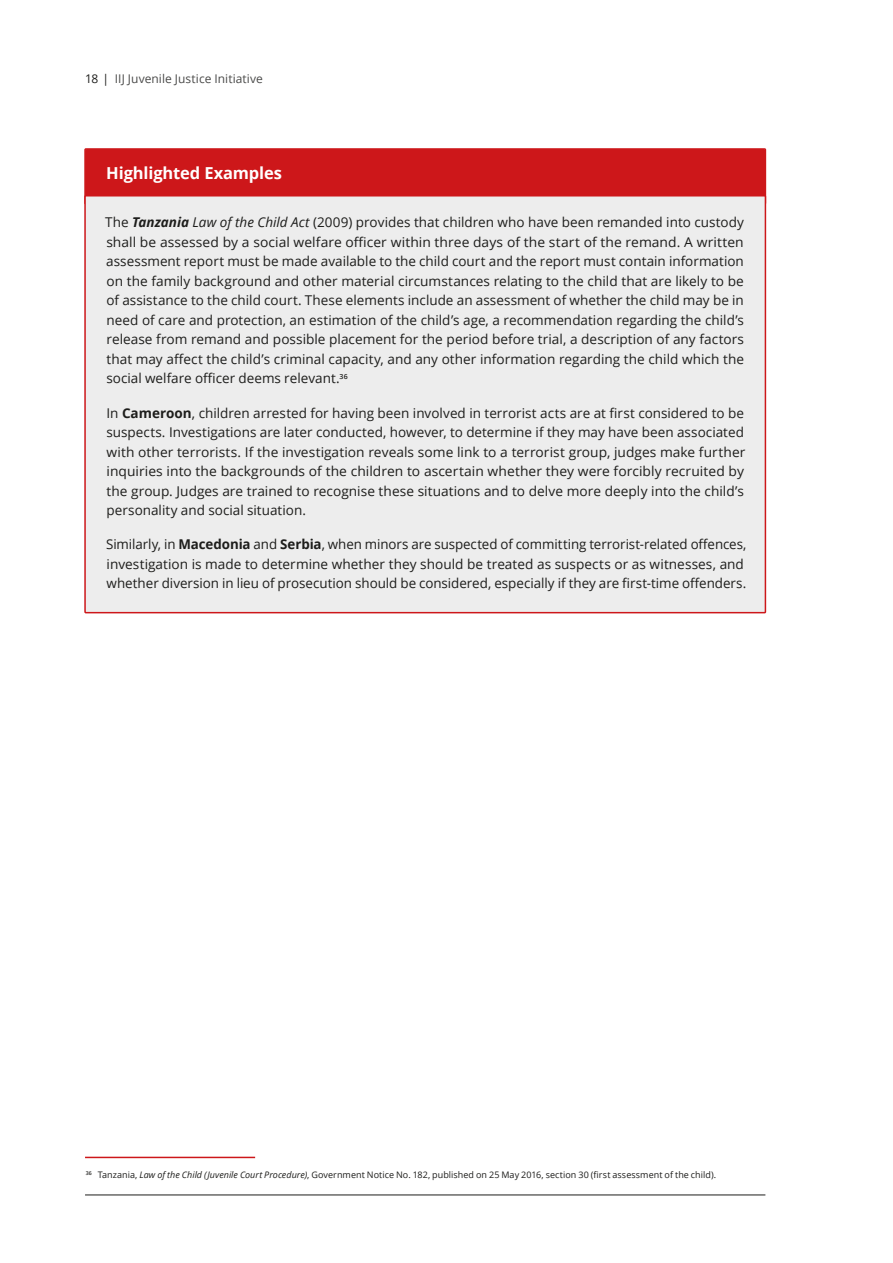
<style>
.page{position:relative;width:893px;height:1263px;background:#fff}
.page>*{position:absolute;margin:0;border:0;box-sizing:border-box;transform-origin:0 0}
.Highlight_Example_He{font:700 16.5px "Open Sans";letter-spacing:-.005em;color:#fff}
.Highlighted_Example{font:13.5px/19.5px "Open Sans";color:#1d1d1b;text-align:justify}
.t1{font:12px "Open Sans";letter-spacing:.005em;color:#4b4b4a}
.ENG_Footnote{font:9px "Open Sans";letter-spacing:.005em;color:#1d1d1b}
.s1{color:#1d1d1b}
.s2{font-weight:700;font-style:italic}
.s3{font-style:italic}
.s4{font-weight:700}
</style>
<div class="page">
<hr style="left:85px;top:1194px;width:680px;height:1px;background:#1d1d1b">
<div style="left:85px;top:149px;width:680px;height:55px;background:#cd171a;border-radius:2px"></div>
<div style="left:84px;top:148px;width:682px;height:57px;border:2px solid #cd171a"></div>
<div style="left:85px;top:196px;width:680px;height:417px;background:#ededed"></div>
<div style="left:84px;top:195px;width:682px;height:418px;border:2px solid #cd171a"></div>
<hr style="left:85px;top:1157px;width:170px;height:1px;background:#cd171a">
<p class="t1" style="left:85px;top:70px;width:179px"><span class="s1">18 |</span> IIJ Juvenile Justice Initiative</p>
<p class="Highlight_Example_He" style="left:106px;top:161px;width:177px">Highlighted Examples</p>
<p class="Highlighted_Example" style="left:105px;top:212px;width:641px">The <span class="s2">Tanzania</span> <span class="s3">Law of the Child Act</span> (2009) provides that children who have been remanded into custody shall be assessed by a social welfare officer within three days of the start of the remand. A written assessment report must be made available to the child court and the report must contain information on the family background and other material circumstances relating to the child that are likely to be of assistance to the child court. These elements include an assessment of whether the child may be in need of care and protection, an estimation of the child’s age, a recommendation regarding the child’s release from remand and possible placement for the period before trial, a description of any factors that may affect the child’s criminal capacity, and any other information regarding the child which the social welfare officer deems relevant.<sup>36</sup></p>
<p class="Highlighted_Example" style="left:106px;top:402px;width:640px">In <span class="s4">Cameroon</span>, children arrested for having been involved in terrorist acts are at first considered to be suspects. Investigations are later conducted, however, to determine if they may have been associated with other terrorists. If the investigation reveals some link to a terrorist group, judges make further inquiries into the backgrounds of the children to ascertain whether they were forcibly recruited by the group. Judges are trained to recognise these situations and to delve more deeply into the child’s personality and social situation.</p>
<p class="Highlighted_Example" style="left:106px;top:534px;width:642px;text-align:left">Similarly, in <span class="s4">Macedonia</span> and <span class="s4">Serbia</span>, when minors are suspected of committing terrorist-related offences, investigation is made to determine whether they should be treated as suspects or as witnesses, and whether diversion in lieu of prosecution should be considered, especially if they are first-time offenders.</p>
<p class="ENG_Footnote" style="left:86px;top:1168px;width:632px"><sup>36</sup> Tanzania, <span class="s3">Law of the Child (Juvenile Court Procedure)</span>, Government Notice No. 182, published on 25 May 2016, section 30 (first assessment of the child).</p>
</div>
